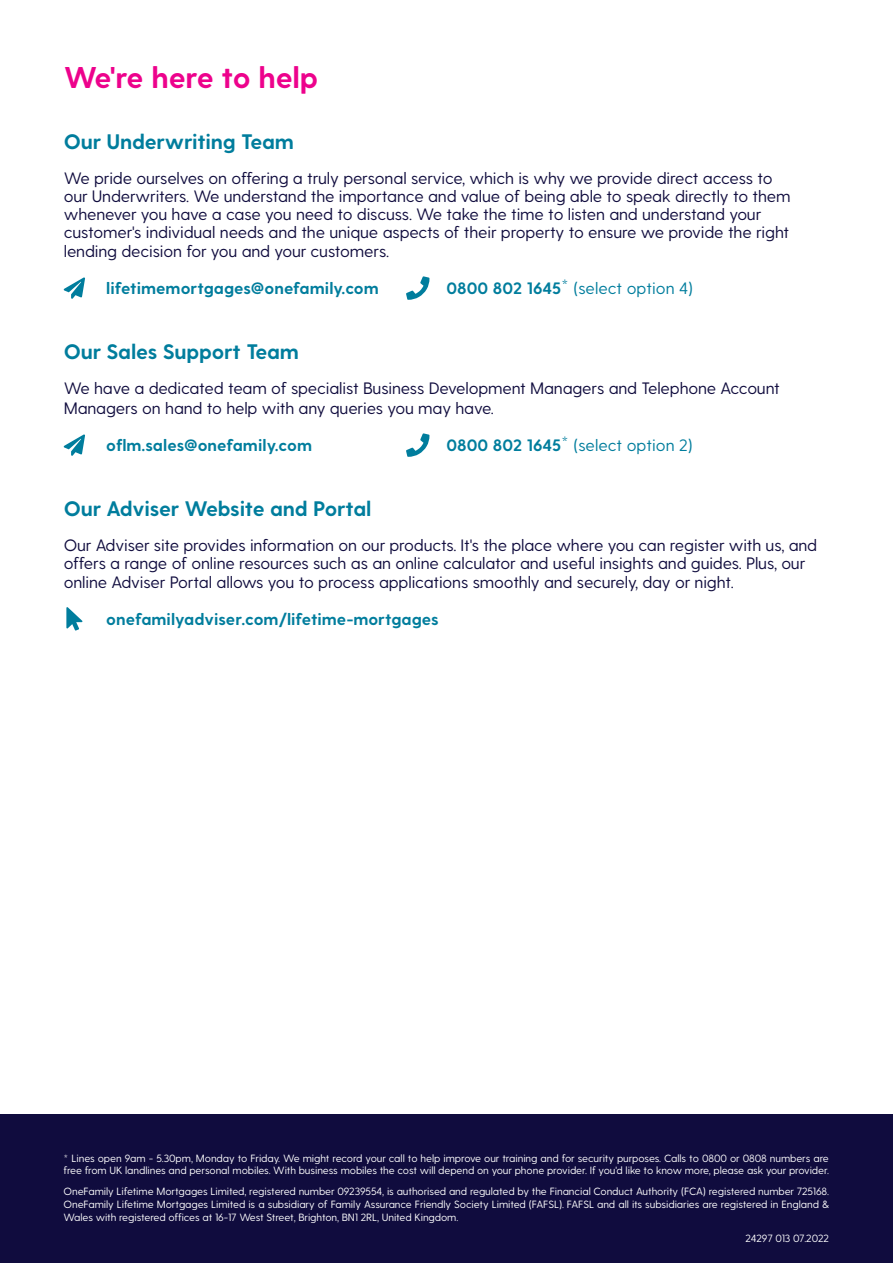
<style>
.page{position:relative;width:893px;height:1263px;background:#fff}
.page>*{position:absolute;margin:0;border:0;box-sizing:border-box;transform-origin:0 0}
.t1{font:700 30px "Greycliff CF";letter-spacing:-.01em;color:#ed028c}
.Sub_header{font:700 21px "Greycliff CF";letter-spacing:-.01em;color:#007d9d}
.Body_copy_list__bull{font:16.5px/18px "Greycliff CF";letter-spacing:-.01em;color:#100c3e}
.t2{font:700 16.5px "Greycliff CF";color:#007d9d}
.t3{font:16.5px "Greycliff CF";color:#007d9d}
.Small_print{font:10.5px/12.6px "Greycliff CF";letter-spacing:-.01em;color:#fff}
.s1{font-weight:700}
</style>
<div class="page">
<div style="left:0;top:1114px;width:893px;height:149px;background:#100c3e"></div>
<svg style="left:64px;top:277px;width:21px;height:22px"></svg>
<svg style="left:64px;top:434px;width:21px;height:22px"></svg>
<svg style="left:406px;top:276px;width:23px;height:24px"></svg>
<svg style="left:406px;top:433px;width:23px;height:24px"></svg>
<svg style="left:66px;top:607px;width:16px;height:23px"></svg>
<p class="t1" style="left:64px;top:59px;width:256px">We're here to help</p>
<p class="Sub_header" style="left:64px;top:129px;width:232px">Our Underwriting Team</p>
<p class="Body_copy_list__bull" style="left:64px;top:169px;width:728px">We pride ourselves on offering a truly personal service, which is why we provide direct access to our Underwriters. We understand the importance and value of being able to speak directly to them whenever you have a case you need to discuss. We take the time to listen and understand your customer's individual needs and the unique aspects of their property to ensure we provide the right</p>
<p class="Body_copy_list__bull" style="left:64px;top:243px;width:327px">lending decision for you and your customers.</p>
<p class="t2" style="left:106px;top:279px;width:274px">lifetimemortgages@onefamily.com</p>
<p class="t3" style="left:446px;top:279px;width:248px"><span class="s1">0800 802 1645</span>* (select option 4)</p>
<p class="Sub_header" style="left:64px;top:339px;width:237px">Our Sales Support Team</p>
<p class="Body_copy_list__bull" style="left:64px;top:379px;width:717px;line-height:19.8px">We have a dedicated team of specialist Business Development Managers and Telephone Account<br>Managers on hand to help with any queries you may have.</p>
<p class="t2" style="left:106px;top:435px;width:207px">oflm.sales@onefamily.com</p>
<p class="t3" style="left:446px;top:435px;width:248px"><span class="s1">0800 802 1645</span>* (select option 2)</p>
<p class="Sub_header" style="left:64px;top:496px;width:309px">Our Adviser Website and Portal</p>
<p class="Body_copy_list__bull" style="left:64px;top:536px;width:755px">Our Adviser site provides information on our products. It's the place where you can register with us, and offers a range of online resources such as an online calculator and useful insights and guides. Plus, our</p>
<p class="Body_copy_list__bull" style="left:64px;top:574px;width:672px">online Adviser Portal allows you to process applications smoothly and securely, day or night.</p>
<p class="t2" style="left:106px;top:609px;width:334px">onefamilyadviser.com/lifetime-mortgages</p>
<p class="Small_print" style="left:64px;top:1152px;width:767px">* Lines open 9am - 5.30pm, Monday to Friday. We might record your call to help improve our training and for security purposes. Calls to 0800 or 0808 numbers are free from UK landlines and personal mobiles. With business mobiles the cost will depend on your phone provider. If you'd like to know more, please ask your provider.</p>
<p class="Small_print" style="left:64px;top:1186px;width:767px;text-align:justify">OneFamily Lifetime Mortgages Limited, registered number 09239554, is authorised and regulated by the Financial Conduct Authority (FCA) registered number 725168.<br>OneFamily Lifetime Mortgages Limited is a subsidiary of Family Assurance Friendly Society Limited (FAFSL). FAFSL and all its subsidiaries are registered in England &amp; Wales with registered offices at 16-17 West Street, Brighton, BN1 2RL, United Kingdom.</p>
<p class="Small_print" style="left:745px;top:1232px;width:85px">24297 013 07.2022</p>
</div>
